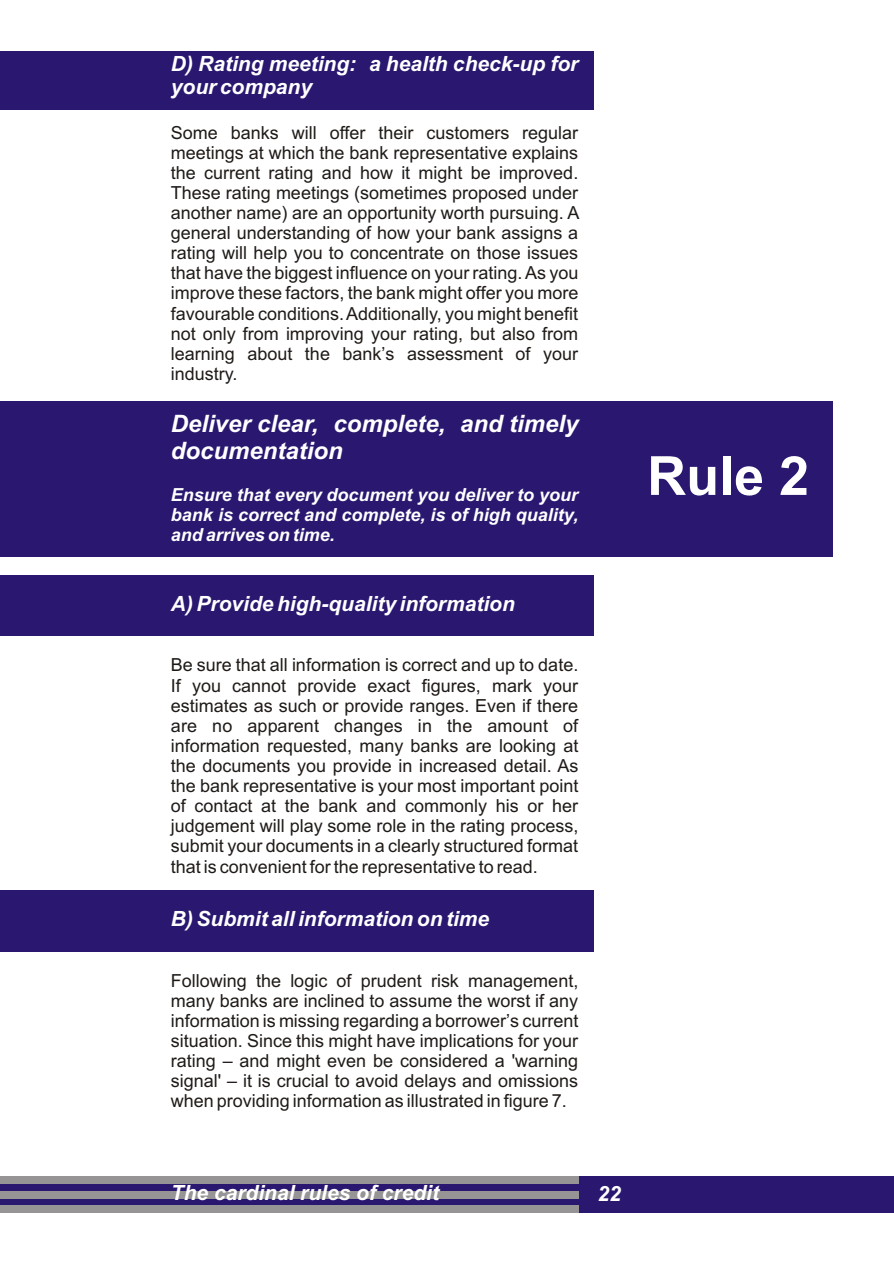
<style>
.page{position:relative;width:894px;height:1263px;background:#fff}
.page>*{position:absolute;margin:0;border:0;box-sizing:border-box;transform-origin:0 0}
.t1{font:700 54px "Arial";color:#fff}
.t2{font:italic 700 24px/26.8px "Arial";color:#fff}
.t3{font:italic 700 21px/23.4px "Arial";color:#fff}
.t4{font:18px/20.1px "Arial";color:#1f1a17;text-align:justify}
.t5{font:italic 700 18px/20.1px "Arial";color:#fff;text-align:justify}
</style>
<div class="page">
<div style="left:0;top:1176px;width:894px;height:37px;background:#291770"></div>
<div style="left:0;top:1176px;width:578px;height:8px;background:#969494"></div>
<div style="left:0;top:1191px;width:578px;height:7px;background:#969494"></div>
<div style="left:0;top:1206px;width:578px;height:7px;background:#969494"></div>
<div style="left:0;top:890px;width:594px;height:62px;background:#291770"></div>
<div style="left:0;top:575px;width:594px;height:61px;background:#291770"></div>
<div style="left:0;top:402px;width:833px;height:155px;background:#291770"></div>
<div style="left:0;top:52px;width:594px;height:58px;background:#291770"></div>
<p class="t3" style="left:171px;top:54px;width:409px">D) Rating meeting: a health check-up for your company</p>
<p class="t4" style="left:171px;top:124px;width:410px">Some banks will offer their customers regular meetings at which the bank representative explains the current rating and how it might be improved.<br>These rating meetings (sometimes proposed under another name) are an opportunity worth pursuing. A general understanding of how your bank assigns a rating will help you to concentrate on those issues that have the biggest influence on your rating. As you improve these factors, the bank might offer you more favourable conditions. Additionally, you might benefit not only from improving your rating, but also from learning about the bank’s assessment of your industry.</p>
<h2 class="t2" style="left:171px;top:413px;width:409px">Deliver clear, complete, and timely documentation</h2>
<p class="t5" style="left:171px;top:486px;width:409px">Ensure that every document you deliver to your bank is correct and complete, is of high quality, and arrives on time.</p>
<p class="t3" style="left:171px;top:593px;width:346px">A) Provide high-quality information</p>
<p class="t4" style="left:171px;top:657px;width:409px">Be sure that all information is correct and up to date.<br>If you cannot provide exact figures, mark your estimates as such or provide ranges. Even if there are no apparent changes in the amount of information requested, many banks are looking at the documents you provide in increased detail. As the bank representative is your most important point of contact at the bank and commonly his or her judgement will play some role in the rating process, submit your documents in a clearly structured format that is convenient for the representative to read.</p>
<p class="t3" style="left:171px;top:908px;width:320px">B) Submit all information on time</p>
<p class="t4" style="left:171px;top:972px;width:409px">Following the logic of prudent risk management, many banks are inclined to assume the worst if any information is missing regarding a borrower’s current situation. Since this might have implications for your rating – and might even be considered a 'warning signal' – it is crucial to avoid delays and omissions when providing information as illustrated in figure 7.</p>
<p class="t3" style="left:171px;top:1183px;width:270px">The cardinal rules of credit</p>
<p class="t3" style="left:598px;top:1184px;width:25px">22</p>
<h1 class="t1" style="left:647px;top:456px;width:164px">Rule 2</h1>
</div>
